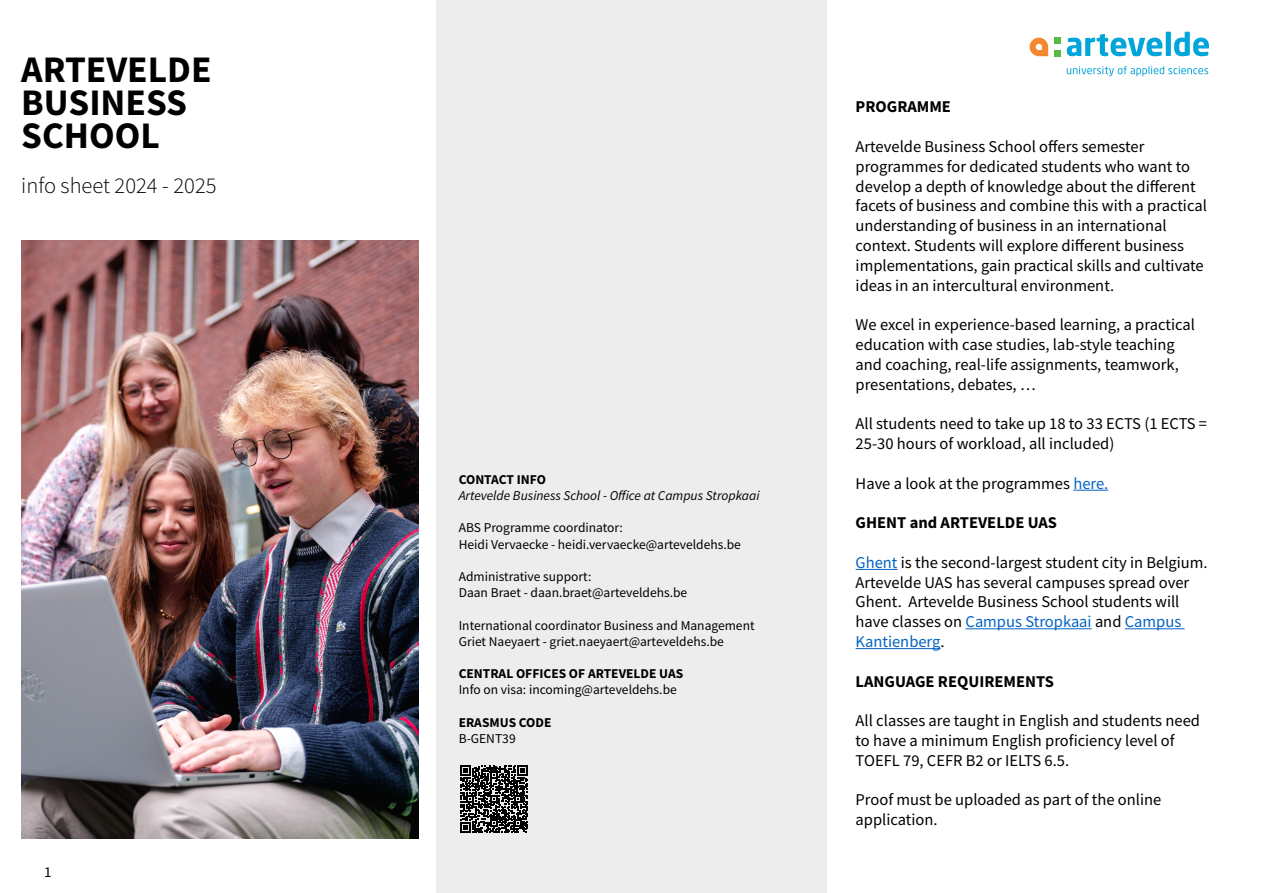
<style>
.page{position:relative;width:1263px;height:893px;background:#fff}
.page>*{position:absolute;margin:0;border:0;box-sizing:border-box;transform-origin:0 0}
.t1{font:700 37.5px/33px "Source Sans Pro";color:#000}
.t2{font:300 22.5px "Source Sans Pro";color:#000}
.t3{font:16.5px/19.8px "Source Sans Pro";color:#000}
.t4{font:700 16.5px "Source Sans Pro";color:#000}
.t5{font:15px "Source Sans Pro";color:#000}
.t6{font:13.5px/16.2px "Source Sans Pro";color:#000}
.t7{font:700 13.5px "Source Sans Pro";color:#000}
.t8{font:italic 13.5px "Source Sans Pro";color:#000}
.s1{color:#0563c1}
</style>
<div class="page">
<img style="left:21px;top:241px;width:398px;height:598px">
<svg style="left:1029px;top:38px;width:19px;height:18px"></svg>
<svg style="left:1067px;top:34px;width:95px;height:22px"></svg>
<div style="left:1166px;top:32px;width:5px;height:24px;background:#00a5da"></div>
<svg style="left:1174px;top:32px;width:35px;height:24px"></svg>
<svg style="left:1067px;top:66px;width:141px;height:10px"></svg>
<svg style="left:1054px;top:50px;width:6px;height:6px"></svg>
<svg style="left:1054px;top:38px;width:6px;height:6px"></svg>
<div style="left:436px;top:0;width:391px;height:893px;background:#ededed"></div>
<svg style="left:460px;top:765px;width:68px;height:68px"></svg>
<hr style="left:1073px;top:490px;width:35px;height:1px;background:#0563c1">
<hr style="left:855px;top:569px;width:42px;height:1px;background:#0563c1">
<hr style="left:965px;top:628px;width:127px;height:1px;background:#0563c1">
<hr style="left:1125px;top:628px;width:59px;height:1px;background:#0563c1">
<hr style="left:855px;top:648px;width:85px;height:1px;background:#0563c1">
<h1 class="t1" style="left:21px;top:53px;width:192px">ARTEVELDE<br>BUSINESS<br>SCHOOL</h1>
<h2 class="t2" style="left:21px;top:171px;width:197px">info sheet 2024 - 2025</h2>
<p class="t5" style="left:44px;top:862px;width:9px">1</p>
<p class="t7" style="left:459px;top:470px;width:89px">CONTACT INFO</p>
<p class="t8" style="left:459px;top:487px;width:302px">Artevelde Business School - Office at Campus Stropkaai</p>
<p class="t6" style="left:459px;top:520px;width:284px">ABS Programme coordinator:<br>Heidi Vervaecke - heidi.vervaecke@arteveldehs.be</p>
<p class="t6" style="left:459px;top:568px;width:230px">Administrative support:<br>Daan Braet - daan.braet@arteveldehs.be</p>
<p class="t6" style="left:459px;top:617px;width:297px">International coordinator Business and Management<br>Griet Naeyaert - griet.naeyaert@arteveldehs.be</p>
<p class="t7" style="left:459px;top:665px;width:226px">CENTRAL OFFICES OF ARTEVELDE UAS</p>
<p class="t6" style="left:459px;top:682px;width:220px">Info on visa: incoming@arteveldehs.be</p>
<p class="t7" style="left:459px;top:713px;width:94px">ERASMUS CODE</p>
<p class="t6" style="left:459px;top:730px;width:58px">B-GENT39</p>
<p class="t4" style="left:855px;top:96px;width:97px">PROGRAMME</p>
<p class="t3" style="left:855px;top:136px;width:353px">Artevelde Business School offers semester programmes for dedicated students who want to develop a depth of knowledge about the different facets of business and combine this with a practical understanding of business in an international context. Students will explore different business implementations, gain practical skills and cultivate ideas in an intercultural environment.</p>
<p class="t3" style="left:855px;top:315px;width:341px">We excel in experience-based learning, a practical education with case studies, lab-style teaching and coaching, real-life assignments, teamwork, presentations, debates, …</p>
<p class="t3" style="left:855px;top:414px;width:353px">All students need to take up 18 to 33 ECTS (1 ECTS =<br>25-30 hours of workload, all included)</p>
<p class="t3" style="left:855px;top:473px;width:254px">Have a look at the programmes <span class="s1">here.</span></p>
<p class="t4" style="left:855px;top:511px;width:203px">GHENT and ARTEVELDE UAS</p>
<p class="t3" style="left:855px;top:552px;width:354px"><span class="s1">Ghent</span> is the second-largest student city in Belgium.<br>Artevelde UAS has several campuses spread over Ghent. Artevelde Business School students will have classes on <span class="s1">Campus Stropkaai</span> and <span class="s1">Campus Kantienberg</span>.</p>
<p class="t4" style="left:855px;top:670px;width:200px">LANGUAGE REQUIREMENTS</p>
<p class="t3" style="left:855px;top:711px;width:346px">All classes are taught in English and students need to have a minimum English proficiency level of<br>TOEFL 79, CEFR B2 or IELTS 6.5.</p>
<p class="t3" style="left:855px;top:790px;width:307px">Proof must be uploaded as part of the online application.</p>
</div>
